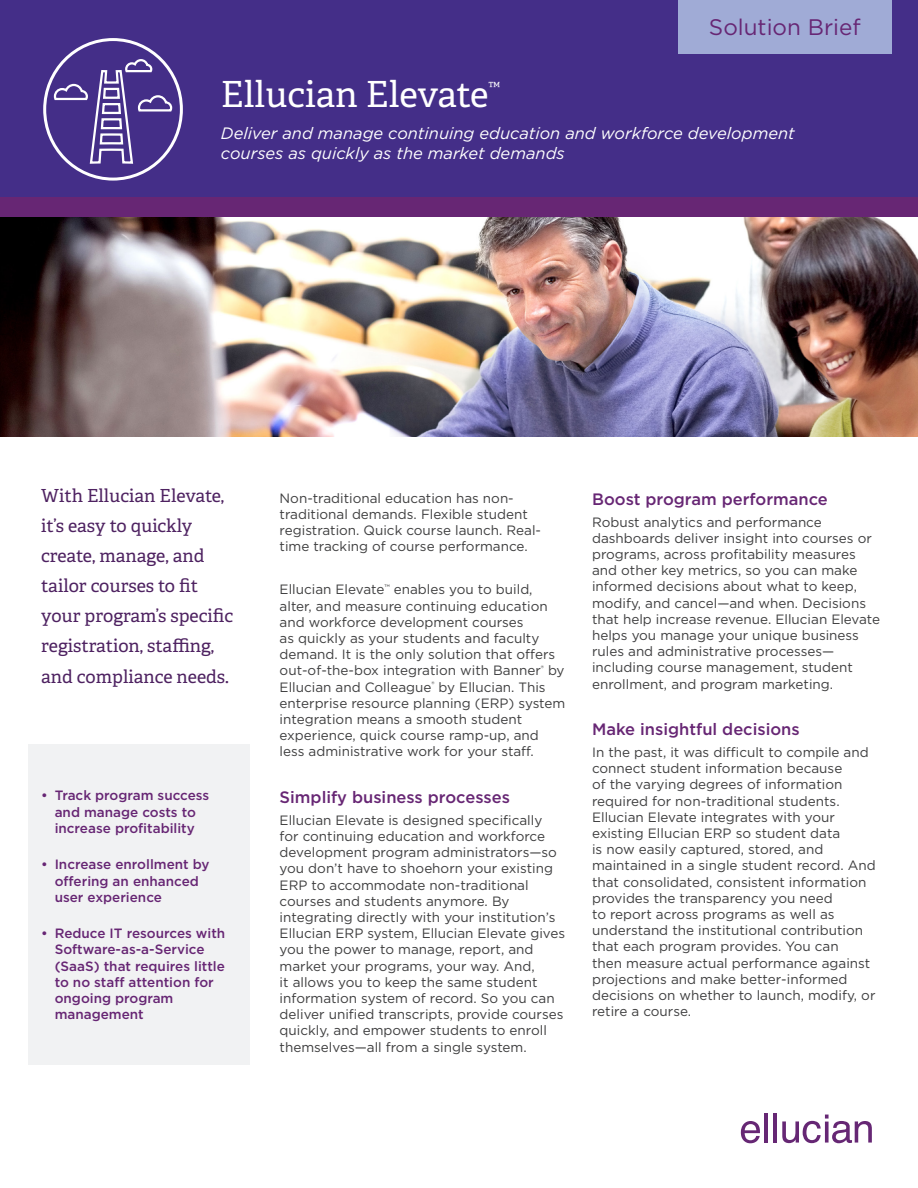
<style>
.page{position:relative;width:918px;height:1188px;background:#fff}
.page>*{position:absolute;margin:0;border:0;box-sizing:border-box;transform-origin:0 0}
.t1{font:36px "Adelle";color:#fff}
.t2{font:22.5px "Gotham";color:#672674}
.t3{font:18px/30px "Adelle";color:#4e2261}
.t4{font:italic 16.5px/19.8px "Gotham";color:#fff}
.t5{font:500 16.5px "Gotham";color:#672674}
.t6{font:13.95px "Adelle";color:#fff}
.t7{font:13.5px/16.2px "Gotham";color:#3e3e3f}
.t8{font:500 13.5px/16.2px "Gotham";color:#672674}
</style>
<div class="page">
<div style="left:29px;top:744px;width:221px;height:321px;background:#f1f2f3"></div>
<img style="left:0;top:216px;width:918px;height:220px">
<div style="left:0;top:0;width:918px;height:198px;background:#442e88"></div>
<div style="left:0;top:197px;width:918px;height:19px;background:#672674"></div>
<div style="left:43px;top:38px;width:140px;height:143px;border:3px solid #fff;border-radius:50%"></div>
<svg style="left:741px;top:1121px;width:19px;height:22px"></svg>
<hr style="left:765px;top:1113px;width:3px;height:30px;background:#662774">
<hr style="left:774px;top:1113px;width:3px;height:30px;background:#662774">
<svg style="left:782px;top:1115px;width:90px;height:28px"></svg>
<div style="left:678px;top:0;width:214px;height:53px;background:#a0abd6"></div>
<svg style="left:53px;top:58px;width:120px;height:107px"></svg>
<h2 class="t2" style="left:709px;top:13px;width:153px">Solution Brief</h2>
<h1 class="t1" style="left:221px;top:68px;width:269px">Ellucian Elevate</h1>
<p class="t6" style="left:489px;top:77px;width:13px">™</p>
<p class="t4" style="left:221px;top:123px;width:575px">Deliver and manage continuing education and workforce development courses as quickly as the market demands</p>
<h3 class="t3" style="left:41px;top:480px;width:193px">With Ellucian Elevate, it’s easy to quickly create, manage, and tailor courses to fit your program’s specific registration, staffing, and compliance needs.</h3>
<p class="t8" style="left:41px;top:787px;width:170px;text-align:center">• Track program success and manage costs to increase profitability</p>
<p class="t8" style="left:55px;top:856px;width:156px;text-indent:-14px">• Increase enrollment by offering an enhanced user experience</p>
<p class="t8" style="left:55px;top:925px;width:172px;text-indent:-14px">• Reduce IT resources with<br>Software-as-a-Service (SaaS) that requires little to no staff attention for ongoing program management</p>
<p class="t7" style="left:280px;top:490px;width:263px">Non-traditional education has non&shy;traditional demands. Flexible student registration. Quick course launch. Real&shy;time tracking of course performance.</p>
<p class="t7" style="left:280px;top:581px;width:287px">Ellucian Elevate<sup>™</sup> enables you to build, alter, and measure continuing education and workforce development courses<br>as quickly as your students and faculty demand. It is the only solution that offers out-of-the-box integration with Banner<sup>®</sup> by Ellucian and Colleague<sup>®</sup> by Ellucian. This enterprise resource planning (ERP) system integration means a smooth student experience, quick course ramp-up, and less administrative work for your staff.</p>
<p class="t5" style="left:280px;top:787px;width:232px">Simplify business processes</p>
<p class="t7" style="left:280px;top:812px;width:287px">Ellucian Elevate is designed specifically<br>for continuing education and workforce development program administrators—so you don’t have to shoehorn your existing ERP to accommodate non-traditional courses and students anymore. By integrating directly with your institution’s Ellucian ERP system, Ellucian Elevate gives you the power to manage, report, and market your programs, your way. And,<br>it allows you to keep the same student information system of record. So you can deliver unified transcripts, provide courses quickly, and empower students to enroll themselves—all from a single system.</p>
<p class="t5" style="left:592px;top:488px;width:237px">Boost program performance</p>
<p class="t7" style="left:592px;top:514px;width:290px">Robust analytics and performance dashboards deliver insight into courses or programs, across profitability measures and other key metrics, so you can make informed decisions about what to keep, modify, and cancel—and when. Decisions that help increase revenue. Ellucian Elevate helps you manage your unique business rules and administrative processes— including course management, student enrollment, and program marketing.</p>
<p class="t5" style="left:592px;top:719px;width:209px">Make insightful decisions</p>
<p class="t7" style="left:592px;top:744px;width:285px">In the past, it was difficult to compile and connect student information because<br>of the varying degrees of information required for non-traditional students.<br>Ellucian Elevate integrates with your existing Ellucian ERP so student data<br>is now easily captured, stored, and maintained in a single student record. And that consolidated, consistent information provides the transparency you need<br>to report across programs as well as understand the institutional contribution that each program provides. You can<br>then measure actual performance against projections and make better-informed decisions on whether to launch, modify, or retire a course.</p>
</div>
